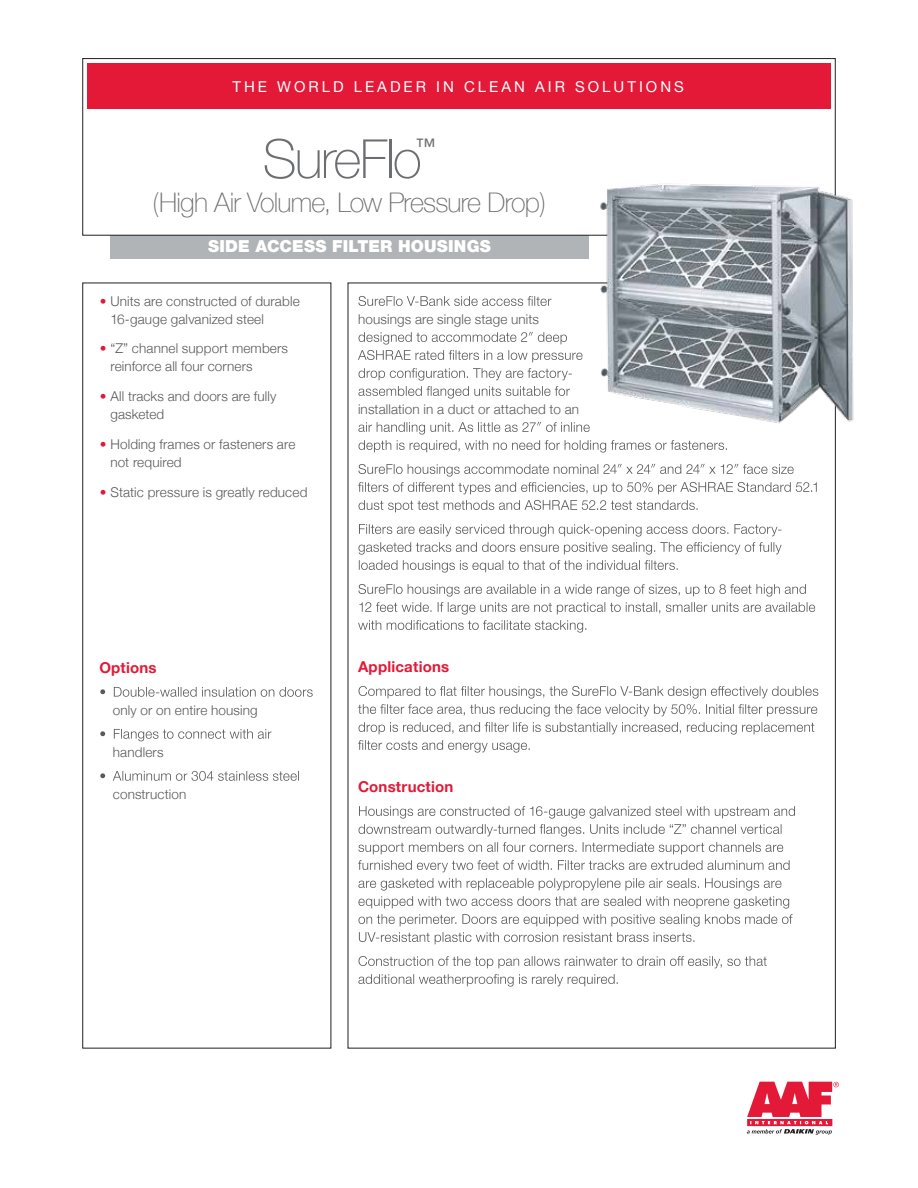
<style>
.page{position:relative;width:918px;height:1188px;background:#fff}
.page>*{position:absolute;margin:0;border:0;box-sizing:border-box;transform-origin:0 0}
.t1{font:100 54px "Helvetica Neue";letter-spacing:-.035em;color:#6d6e71}
.t2{font:100 27px "Helvetica Neue";letter-spacing:-.03em;color:#6d6e71}
.t3{font:20.1px "Helvetica Neue";color:#6d6e71}
.t4{font:900 16.5px "Helvetica Neue";letter-spacing:.015em;color:#fff}
.t5{font:15px "Helvetica Neue";letter-spacing:.2em;color:#fff}
.t6{font:700 15px "Helvetica Neue";letter-spacing:.015em;color:#e31937}
.t7{font:300 13.5px/18px "Helvetica Neue";letter-spacing:.01em;color:#58595b}
.s1{color:#e31937}
</style>
<div class="page">
<div style="left:110px;top:235px;width:479px;height:24px;background:#b1b4b6"></div>
<div style="left:83px;top:58px;width:752px;height:177px;border:1px solid #231f20"></div>
<div style="left:87px;top:63px;width:743px;height:46px;background:#e31937"></div>
<svg style="left:358px;top:296px;width:194px;height:10px"></svg>
<svg style="left:358px;top:332px;width:225px;height:30px"></svg>
<svg style="left:358px;top:368px;width:214px;height:31px"></svg>
<svg style="left:358px;top:422px;width:369px;height:31px"></svg>
<svg style="left:358px;top:464px;width:459px;height:30px"></svg>
<svg style="left:359px;top:500px;width:339px;height:12px"></svg>
<svg style="left:358px;top:524px;width:424px;height:49px"></svg>
<svg style="left:358px;top:584px;width:457px;height:49px"></svg>
<svg style="left:358px;top:686px;width:460px;height:67px"></svg>
<svg style="left:358px;top:806px;width:437px;height:48px"></svg>
<svg style="left:358px;top:860px;width:432px;height:12px"></svg>
<svg style="left:358px;top:878px;width:435px;height:66px"></svg>
<svg style="left:359px;top:956px;width:408px;height:12px"></svg>
<svg style="left:358px;top:974px;width:260px;height:13px"></svg>
<img style="left:595px;top:175px;width:259px;height:254px">
<svg style="left:100px;top:689px;width:5px;height:5px"></svg>
<svg style="left:114px;top:687px;width:199px;height:10px"></svg>
<svg style="left:100px;top:731px;width:5px;height:5px"></svg>
<svg style="left:114px;top:729px;width:157px;height:12px"></svg>
<svg style="left:100px;top:773px;width:5px;height:5px"></svg>
<svg style="left:113px;top:771px;width:186px;height:10px"></svg>
<svg style="left:747px;top:1082px;width:92px;height:53px"></svg>
<p class="t5" style="left:232px;top:76px;width:453px">THE WORLD LEADER IN CLEAN AIR SOLUTIONS</p>
<h1 class="t1" style="left:263px;top:118px;width:161px">SureFlo</h1>
<h3 class="t3" style="left:415px;top:131px;width:21px">™</h3>
<h2 class="t2" style="left:153px;top:182px;width:395px">(High Air Volume, Low Pressure Drop)</h2>
<p class="t4" style="left:208px;top:236px;width:284px">SIDE ACCESS FILTER HOUSINGS</p>
<p class="t7" style="left:110px;top:291px;width:191px;text-indent:-11px"><span class="s1">•</span> Units are constructed of durable<br>16-gauge galvanized steel</p>
<p class="t7" style="left:110px;top:339px;width:179px;text-indent:-11px"><span class="s1">•</span> “Z” channel support members reinforce all four corners</p>
<p class="t7" style="left:110px;top:386px;width:168px;text-indent:-11px"><span class="s1">•</span> All tracks and doors are fully gasketed</p>
<p class="t7" style="left:110px;top:434px;width:186px;text-indent:-11px"><span class="s1">•</span> Holding frames or fasteners are not required</p>
<p class="t7" style="left:100px;top:482px;width:209px"><span class="s1">•</span> Static pressure is greatly reduced</p>
<p class="t7" style="left:358px;top:309px;width:183px">housings are single stage units</p>
<p class="t7" style="left:358px;top:399px;width:223px">installation in a duct or attached to an</p>
<p class="t6" style="left:99px;top:655px;width:59px">Options</p>
<p class="t7" style="left:113px;top:700px;width:146px">only or on entire housing</p>
<p class="t7" style="left:113px;top:742px;width:52px">handlers</p>
<p class="t7" style="left:113px;top:784px;width:75px">construction</p>
<p class="t6" style="left:358px;top:655px;width:93px">Applications</p>
<p class="t6" style="left:358px;top:775px;width:97px">Construction</p>
</div>
